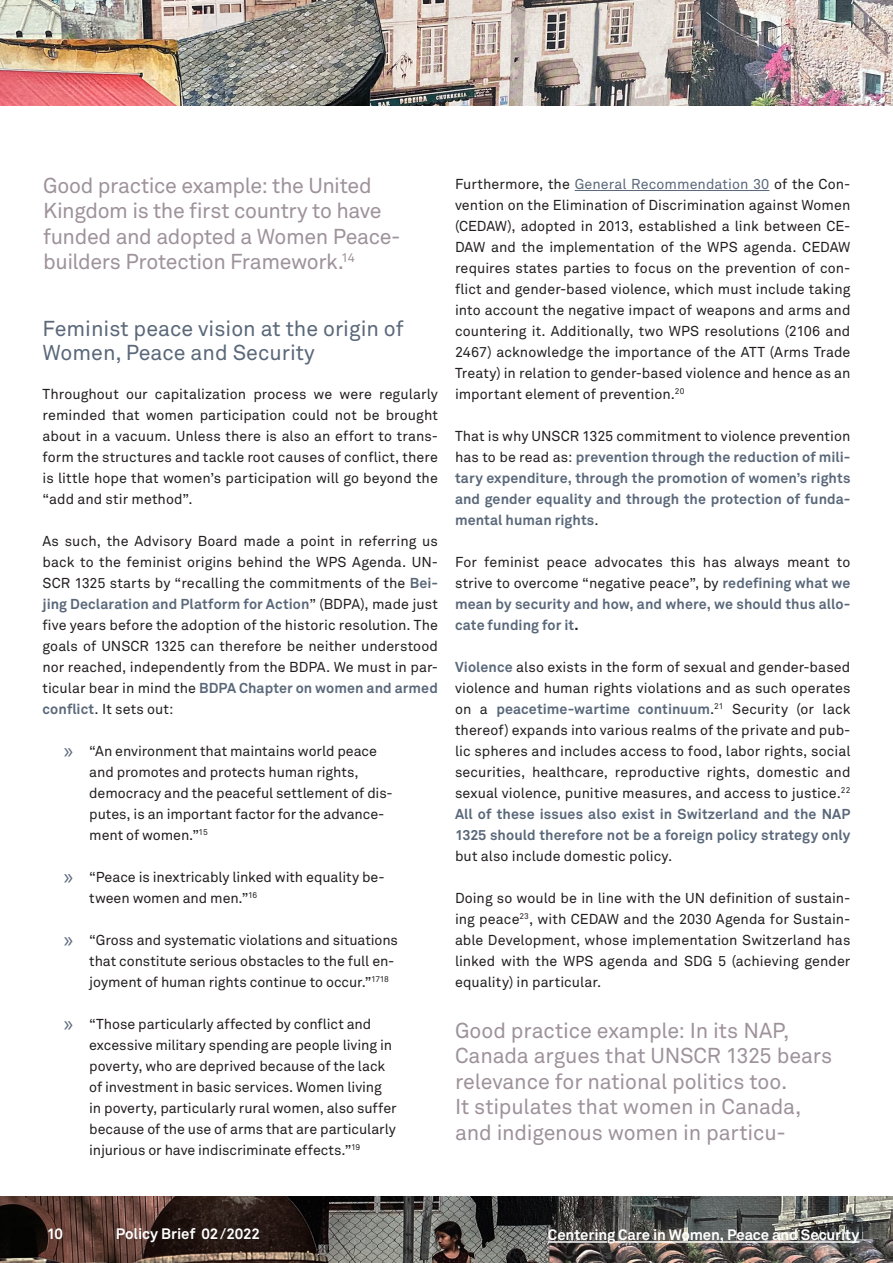
<style>
.page{position:relative;width:893px;height:1263px;background:#fff}
.page>*{position:absolute;margin:0;border:0;box-sizing:border-box;transform-origin:0 0}
.Good_Practice{font:21.3px/25.5px "Akkurat Std";letter-spacing:-.01em;color:#9e929b}
.Zitat{font:21.3px/25.5px "Akkurat Std";letter-spacing:-.02em;color:#9e929b}
.Titel{font:21.3px/24px "Akkurat Std";color:#5a687a}
.Autor_weiss{font:700 15px "Akkurat Std";letter-spacing:-.01em;color:#fff}
.foot_sentence{font:700 15px "Akkurat Std";letter-spacing:-.005em;color:#fff}
.Grundtext{font:14.25px/21px "Akkurat Std";color:#231f20;text-align:justify}
.Grundtext-2{font:700 14.25px/21px "Akkurat Std";letter-spacing:.005em;color:#5a687a;text-align:justify}
.s1{font-weight:700;color:#5a687a}
.s2{font-family:"Myriad Pro";font-size:22.5px;color:#5a687a}
.s3{color:#5a687a}
.s4{font-weight:400;color:#231f20}
.s5{font-weight:700}
</style>
<div class="page">
<img style="left:0;top:0;width:893px;height:105px">
<img style="left:0;top:1196px;width:891px;height:67px">
<hr style="left:548px;top:1241px;width:59px;height:2px;background:#fff">
<hr style="left:615px;top:1241px;width:244px;height:2px;background:#fff">
<hr style="left:575px;top:190px;width:194px;height:1px;background:#5a687a">
<p class="Zitat" style="left:43px;top:172px;width:359px">Good practice example: the United Kingdom is the first country to have funded and adopted a Women Peace&shy;builders Protection Framework.<sup>14</sup></p>
<p class="Titel" style="left:43px;top:317px;width:363px">Feminist peace vision at the origin of<br>Women, Peace and Security</p>
<p class="Grundtext" style="left:43px;top:384px;width:397px">Throughout our capitalization process we were regularly reminded that women participation could not be brought about in a vacuum. Unless there is also an effort to trans&shy;form the structures and tackle root causes of conflict, there is little hope that women’s participation will go beyond the “add and stir method”.</p>
<p class="Grundtext" style="left:43px;top:531px;width:397px">As such, the Advisory Board made a point in referring us back to the feminist origins behind the WPS Agenda. UN-SCR 1325 starts by “recalling the commitments of the <span class="s1">Bei&shy;jing Declaration and Platform for Action</span>” (BDPA), made just five years before the adoption of the historic resolution. The goals of UNSCR 1325 can therefore be neither understood nor reached, independently from the BDPA. We must in par&shy;ticular bear in mind the <span class="s1">BDPA Chapter on women and armed conflict</span>. It sets out:</p>
<p class="Grundtext" style="left:89px;top:741px;width:305px;text-align:left;text-indent:-26px"><span class="s2">»</span> “An environment that maintains world peace and promotes and protects human rights, democracy and the peaceful settlement of dis&shy;putes, is an important factor for the advance&shy;ment of women.”<sup>15</sup></p>
<p class="Grundtext" style="left:89px;top:867px;width:297px;text-indent:-26px"><span class="s2">»</span> “Peace is inextricably linked with equality be&shy;tween women and men.”<sup>16</sup></p>
<p class="Grundtext" style="left:89px;top:930px;width:310px;text-align:left;text-indent:-26px"><span class="s2">»</span> “Gross and systematic violations and situations that constitute serious obstacles to the full en&shy;joyment of human rights continue to occur.”<sup>1718</sup></p>
<p class="Grundtext" style="left:89px;top:1014px;width:309px;text-align:left;text-indent:-26px"><span class="s2">»</span> “Those particularly affected by conflict and excessive military spending are people living in poverty, who are deprived because of the lack of investment in basic services. Women living in poverty, particularly rural women, also suffer because of the use of arms that are particularly injurious or have indiscriminate effects.”<sup>19</sup></p>
<p class="Grundtext" style="left:455px;top:174px;width:397px">Furthermore, the <span class="s3">General Recommendation 30</span> of the Con&shy;vention on the Elimination of Discrimination against Women (CEDAW), adopted in 2013, established a link between CE-DAW and the implementation of the WPS agenda. CEDAW requires states parties to focus on the prevention of con&shy;flict and gender-based violence, which must include taking into account the negative impact of weapons and arms and countering it. Additionally, two WPS resolutions (2106 and 2467) acknowledge the importance of the ATT (Arms Trade Treaty) in relation to gender-based violence and hence as an important element of prevention.<sup>20</sup></p>
<p class="Grundtext-2" style="left:455px;top:425px;width:397px"><span class="s4">That is why UNSCR 1325 commitment to violence prevention has to be read as:</span> prevention through the reduction of mili&shy;tary expenditure, through the promotion of women’s rights and gender equality and through the protection of funda&shy;mental human rights<span class="s4">.</span></p>
<p class="Grundtext" style="left:455px;top:552px;width:397px">For feminist peace advocates this has always meant to strive to overcome “negative peace”, by <span class="s1">redefining what we mean by security and how, and where, we should thus allo&shy;cate funding for it</span><span class="s5">.</span></p>
<p class="Grundtext" style="left:455px;top:657px;width:397px"><span class="s1">Violence</span> also exists in the form of sexual and gender-based violence and human rights violations and as such operates on a <span class="s1">peacetime-wartime continuum</span>.<sup>21</sup> Security (or lack thereof) expands into various realms of the private and pub&shy;lic spheres and includes access to food, labor rights, social securities, healthcare, reproductive rights, domestic and sexual violence, punitive measures, and access to justice.<sup>22<br></sup><span class="s1">All of these issues also exist in Switzerland and the NAP 1325 should therefore not be a foreign policy strategy only </span>but also include domestic policy.</p>
<p class="Grundtext" style="left:455px;top:888px;width:397px">Doing so would be in line with the UN definition of sustain&shy;ing peace<sup>23</sup>, with CEDAW and the 2030 Agenda for Sustain&shy;able Development, whose implementation Switzerland has linked with the WPS agenda and SDG 5 (achieving gender equality) in particular.</p>
<p class="Good_Practice" style="left:455px;top:1018px;width:379px">Good practice example: In its NAP, Canada argues that UNSCR 1325 bears relevance for national politics too.<br>It stipulates that women in Canada, and indigenous women in particu-</p>
<p class="Autor_weiss" style="left:117px;top:1224px;width:144px">Policy Brief 10/ 2022</p>
<p class="Autor_weiss" style="left:474px;top:1226px;width:388px">Optatur sam autatures aut pra commo quaero occab ium</p>
<p class="Autor_weiss" style="left:48px;top:1224px;width:18px">10</p>
<p class="Autor_weiss" style="left:201px;top:1224px;width:58px">02 /2021</p>
<p class="foot_sentence" style="left:548px;top:1226px;width:313px">Centering Care in Women, Peace and Security</p>
</div>
